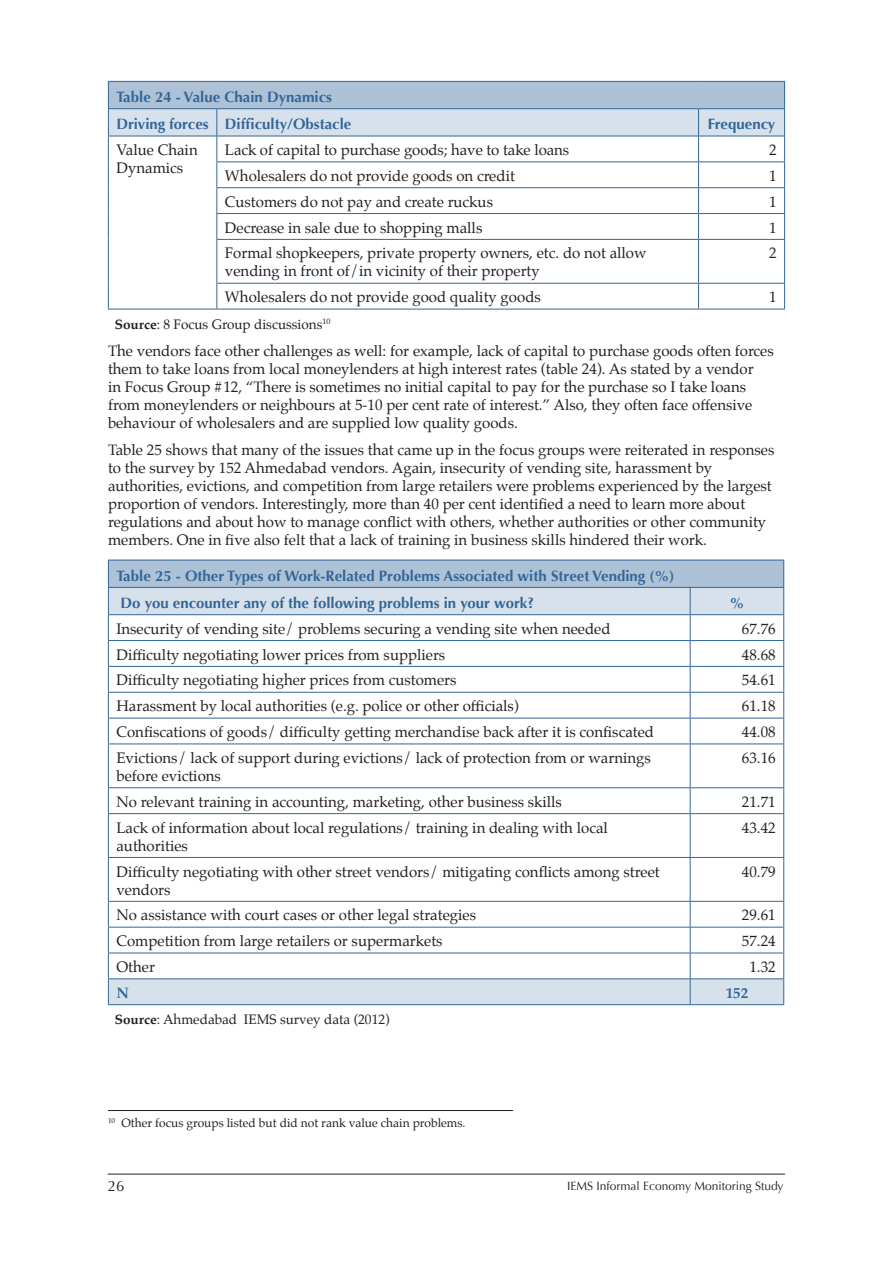
<style>
.page{position:relative;width:893px;height:1263px;background:#fff}
.page>*{position:absolute;margin:0;border:0;box-sizing:border-box;transform-origin:0 0}
.t1{font:15px/18px "Palatino";color:#231f20}
.t2{font:700 15px/27.3px "Optima";color:#369}
.t3{font:700 15px "Palatino";color:#369}
.t4{font:15px "Optima";color:#231f20}
.t5{font:13.5px "Palatino";color:#231f20}
.t6{font:12px "Palatino";color:#231f20}
.t7{font:12px "Optima";color:#231f20}
.s1{font-weight:700}
</style>
<div class="page">
<hr style="left:108px;top:1174px;width:677px;height:1px;background:#231f20">
<hr style="left:108px;top:81px;width:109px;height:1px;background:#369">
<hr style="left:217px;top:81px;width:482px;height:1px;background:#369">
<hr style="left:699px;top:81px;width:86px;height:1px;background:#369">
<hr style="left:108px;top:239px;width:1px;height:44px;background:#369">
<svg style="left:108px;top:283px;width:1px;height:26px"></svg>
<svg style="left:108px;top:82px;width:677px;height:157px"></svg>
<hr style="left:216px;top:239px;width:483px;height:1px;background:#369">
<hr style="left:216px;top:240px;width:1px;height:43px;background:#369">
<hr style="left:699px;top:239px;width:86px;height:1px;background:#369">
<hr style="left:698px;top:240px;width:1px;height:43px;background:#369">
<hr style="left:784px;top:240px;width:1px;height:43px;background:#369">
<hr style="left:216px;top:283px;width:483px;height:1px;background:#369">
<svg style="left:216px;top:284px;width:1px;height:25px"></svg>
<hr style="left:699px;top:283px;width:86px;height:1px;background:#369">
<svg style="left:698px;top:284px;width:1px;height:25px"></svg>
<svg style="left:784px;top:284px;width:1px;height:25px"></svg>
<hr style="left:108px;top:309px;width:109px;height:1px;background:#369">
<hr style="left:217px;top:309px;width:482px;height:1px;background:#369">
<hr style="left:699px;top:309px;width:86px;height:1px;background:#369">
<div style="left:108px;top:560px;width:676px;height:27px;background:#adc2d6"></div>
<svg style="left:109px;top:588px;width:674px;height:416px"></svg>
<hr style="left:108px;top:560px;width:582px;height:1px;background:#369">
<hr style="left:690px;top:560px;width:94px;height:1px;background:#369">
<hr style="left:108px;top:587px;width:582px;height:1px;background:#369">
<hr style="left:690px;top:587px;width:94px;height:1px;background:#369">
<hr style="left:108px;top:614px;width:582px;height:1px;background:#369">
<hr style="left:690px;top:614px;width:94px;height:1px;background:#369">
<hr style="left:108px;top:640px;width:582px;height:1px;background:#369">
<hr style="left:690px;top:640px;width:94px;height:1px;background:#369">
<hr style="left:108px;top:666px;width:582px;height:1px;background:#369">
<hr style="left:690px;top:666px;width:94px;height:1px;background:#369">
<hr style="left:108px;top:692px;width:582px;height:1px;background:#369">
<hr style="left:690px;top:692px;width:94px;height:1px;background:#369">
<hr style="left:108px;top:718px;width:582px;height:1px;background:#369">
<svg style="left:108px;top:560px;width:1px;height:183px"></svg>
<hr style="left:690px;top:718px;width:94px;height:1px;background:#369">
<svg style="left:690px;top:588px;width:1px;height:155px"></svg>
<svg style="left:783px;top:560px;width:1px;height:183px"></svg>
<hr style="left:108px;top:743px;width:582px;height:1px;background:#369">
<hr style="left:108px;top:744px;width:1px;height:43px;background:#369">
<hr style="left:690px;top:743px;width:94px;height:1px;background:#369">
<hr style="left:690px;top:744px;width:1px;height:43px;background:#369">
<hr style="left:783px;top:744px;width:1px;height:43px;background:#369">
<hr style="left:108px;top:787px;width:582px;height:1px;background:#369">
<svg style="left:108px;top:788px;width:1px;height:25px"></svg>
<hr style="left:690px;top:787px;width:94px;height:1px;background:#369">
<svg style="left:690px;top:788px;width:1px;height:25px"></svg>
<svg style="left:783px;top:788px;width:1px;height:25px"></svg>
<hr style="left:108px;top:813px;width:582px;height:1px;background:#369">
<hr style="left:108px;top:814px;width:1px;height:43px;background:#369">
<hr style="left:690px;top:813px;width:94px;height:1px;background:#369">
<hr style="left:690px;top:814px;width:1px;height:43px;background:#369">
<hr style="left:783px;top:814px;width:1px;height:43px;background:#369">
<hr style="left:108px;top:857px;width:582px;height:1px;background:#369">
<hr style="left:108px;top:858px;width:1px;height:43px;background:#369">
<hr style="left:690px;top:857px;width:94px;height:1px;background:#369">
<hr style="left:690px;top:858px;width:1px;height:43px;background:#369">
<hr style="left:783px;top:858px;width:1px;height:43px;background:#369">
<hr style="left:108px;top:901px;width:582px;height:1px;background:#369">
<hr style="left:690px;top:901px;width:94px;height:1px;background:#369">
<hr style="left:108px;top:927px;width:582px;height:1px;background:#369">
<hr style="left:690px;top:927px;width:94px;height:1px;background:#369">
<hr style="left:108px;top:953px;width:582px;height:1px;background:#369">
<hr style="left:690px;top:953px;width:94px;height:1px;background:#369">
<hr style="left:108px;top:978px;width:582px;height:1px;background:#369">
<svg style="left:108px;top:902px;width:1px;height:102px"></svg>
<hr style="left:690px;top:978px;width:94px;height:1px;background:#369">
<svg style="left:690px;top:902px;width:1px;height:102px"></svg>
<svg style="left:783px;top:902px;width:1px;height:102px"></svg>
<hr style="left:108px;top:1004px;width:582px;height:1px;background:#369">
<hr style="left:690px;top:1004px;width:94px;height:1px;background:#369">
<hr style="left:108px;top:1110px;width:405px;height:1px;background:#231f20">
<p class="t2" style="left:116px;top:85px;width:236px">Table 24 - Value Chain Dynamics<br>Driving forces Difficulty/Obstacle</p>
<p class="t2" style="left:708px;top:112px;width:69px">Frequency</p>
<p class="t1" style="left:116px;top:142px;width:83px">Value Chain<br>Dynamics</p>
<p class="t1" style="left:225px;top:142px;width:346px">Lack of capital to purchase goods; have to take loans</p>
<p class="t1" style="left:769px;top:142px;width:9px">2</p>
<p class="t1" style="left:225px;top:168px;width:291px">Wholesalers do not provide goods on credit</p>
<p class="t1" style="left:769px;top:168px;width:9px">1</p>
<p class="t1" style="left:225px;top:194px;width:270px">Customers do not pay and create ruckus</p>
<p class="t1" style="left:769px;top:194px;width:9px">1</p>
<p class="t1" style="left:225px;top:220px;width:259px">Decrease in sale due to shopping malls</p>
<p class="t1" style="left:769px;top:220px;width:9px">1</p>
<p class="t1" style="left:225px;top:246px;width:423px">Formal shopkeepers, private property owners, etc. do not allow vending in front of/in vicinity of their property</p>
<p class="t1" style="left:769px;top:246px;width:9px">2</p>
<p class="t1" style="left:225px;top:290px;width:317px">Wholesalers do not provide good quality goods</p>
<p class="t1" style="left:769px;top:290px;width:9px">1</p>
<p class="t5" style="left:115px;top:318px;width:217px"><span class="s1">Source</span>: 8 Focus Group discussions<sup>10</sup></p>
<p class="t1" style="left:108px;top:343px;width:667px">The vendors face other challenges as well: for example, lack of capital to purchase goods often forces them to take loans from local moneylenders at high interest rates (table 24). As stated by a vendor<br>in Focus Group #12, “There is sometimes no initial capital to pay for the purchase so I take loans from moneylenders or neighbours at 5-10 per cent rate of interest.” Also, they often face offensive behaviour of wholesalers and are supplied low quality goods.</p>
<p class="t1" style="left:108px;top:442px;width:668px">Table 25 shows that many of the issues that came up in the focus groups were reiterated in responses to the survey by 152 Ahmedabad vendors. Again, insecurity of vending site, harassment by authorities, evictions, and competition from large retailers were problems experienced by the largest proportion of vendors. Interestingly, more than 40 per cent identified a need to learn more about regulations and about how to manage conflict with others, whether authorities or other community members. One in five also felt that a lack of training in business skills hindered their work.</p>
<p class="t2" style="left:116px;top:563px;width:560px">Table 25 - Other Types of Work-Related Problems Associated with Street Vending (%)<br>Do you encounter any of the following problems in your work?</p>
<p class="t2" style="left:729px;top:591px;width:16px">%</p>
<p class="t1" style="left:116px;top:621px;width:496px">Insecurity of vending site/ problems securing a vending site when needed</p>
<p class="t1" style="left:742px;top:621px;width:35px">67.76</p>
<p class="t1" style="left:116px;top:645px;width:330px">Difficulty negotiating lower prices from suppliers</p>
<p class="t1" style="left:742px;top:647px;width:35px">48.68</p>
<p class="t1" style="left:116px;top:671px;width:342px">Difficulty negotiating higher prices from customers</p>
<p class="t1" style="left:742px;top:673px;width:35px">54.61</p>
<p class="t1" style="left:116px;top:697px;width:404px">Harassment by local authorities (e.g. police or other officials)</p>
<p class="t1" style="left:742px;top:698px;width:35px">61.18</p>
<p class="t1" style="left:116px;top:723px;width:539px">Confiscations of goods/ difficulty getting merchandise back after it is confiscated</p>
<p class="t1" style="left:742px;top:724px;width:35px">44.08</p>
<p class="t1" style="left:116px;top:750px;width:536px">Evictions/ lack of support during evictions/ lack of protection from or warnings before evictions</p>
<p class="t1" style="left:742px;top:750px;width:35px">63.16</p>
<p class="t1" style="left:116px;top:794px;width:447px">No relevant training in accounting, marketing, other business skills</p>
<p class="t1" style="left:742px;top:794px;width:35px">21.71</p>
<p class="t1" style="left:116px;top:820px;width:493px">Lack of information about local regulations/ training in dealing with local authorities</p>
<p class="t1" style="left:742px;top:820px;width:35px">43.42</p>
<p class="t1" style="left:116px;top:862px;width:545px">Difficulty negotiating with other street vendors/ mitigating conflicts among street vendors</p>
<p class="t1" style="left:742px;top:864px;width:35px">40.79</p>
<p class="t1" style="left:116px;top:908px;width:361px">No assistance with court cases or other legal strategies</p>
<p class="t1" style="left:742px;top:908px;width:35px">29.61</p>
<p class="t1" style="left:116px;top:933px;width:328px">Competition from large retailers or supermarkets</p>
<p class="t1" style="left:742px;top:933px;width:35px">57.24</p>
<p class="t1" style="left:116px;top:959px;width:40px">Other</p>
<p class="t1" style="left:749px;top:959px;width:28px">1.32</p>
<p class="t3" style="left:116px;top:986px;width:14px">N</p>
<p class="t3" style="left:726px;top:986px;width:24px">152</p>
<p class="t5" style="left:115px;top:1014px;width:276px"><span class="s1">Source</span>: Ahmedabad IEMS survey data (2012)</p>
<p class="t6" style="left:108px;top:1118px;width:359px"><sup>10</sup> Other focus groups listed but did not rank value chain problems.</p>
<p class="t4" style="left:108px;top:1177px;width:18px">26</p>
<p class="t7" style="left:567px;top:1181px;width:218px">IEMS Informal Economy Monitoring Study</p>
</div>
